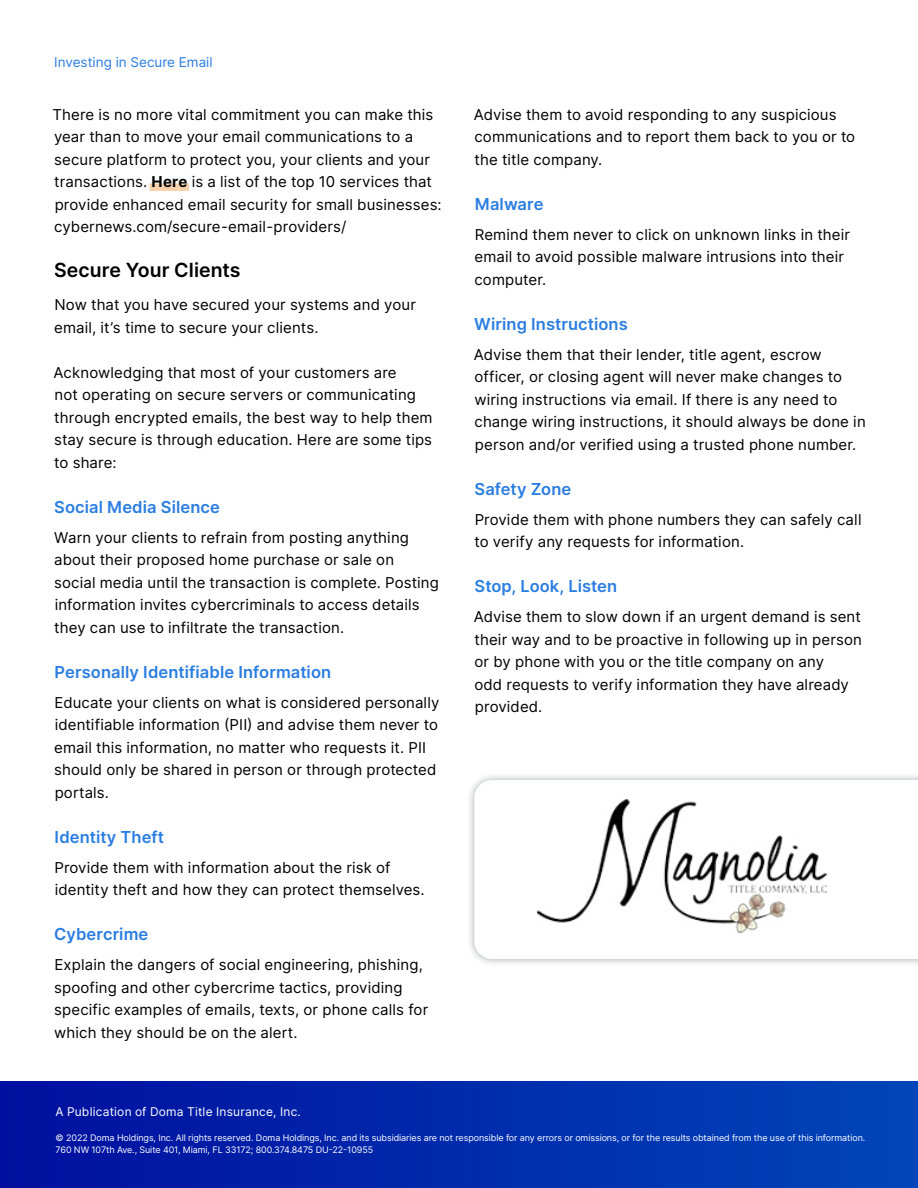
<style>
.page{position:relative;width:918px;height:1188px;background:#fff}
.page>*{position:absolute;margin:0;border:0;box-sizing:border-box;transform-origin:0 0}
.t1{font:600 19.5px "Inter";color:#000}
.t2{font:600 16.5px "Inter";letter-spacing:.005em;color:#2a7de1}
.t3{font:15px/22.5px "Inter";letter-spacing:.01em;color:#000}
.t4{font:13.5px "Inter";color:#2a7de1}
.t5{font:12px "Inter";letter-spacing:.02em;color:#fff}
.t6{font:9px/12px "Inter";letter-spacing:-.01em;color:#fff}
.s1{font-weight:700}
</style>
<div class="page">
<div style="left:466px;top:772px;width:452px;height:195px;background:#101820;opacity:.37"></div>
<svg style="left:474px;top:780px;width:444px;height:179px"></svg>
<div style="left:150px;top:183px;width:39px;height:8px;background:#f7d1ab"></div>
<div style="left:0;top:1081px;width:918px;height:107px;background:linear-gradient(to right,#000f9f,#0045b9)"></div>
<img style="left:537px;top:799px;width:290px;height:134px">
<p class="t4" style="left:54px;top:52px;width:160px">Investing in Secure Email</p>
<p class="t3" style="left:52px;top:103px;width:391px">There is no more vital commitment you can make this year than to move your email communications to a secure platform to protect you, your clients and your transactions. <span class="s1">Here</span> is a list of the top 10 services that provide enhanced email security for small businesses: cybernews.com/secure-email-providers/</p>
<h1 class="t1" style="left:54px;top:256px;width:188px">Secure Your Clients</h1>
<p class="t3" style="left:54px;top:293px;width:363px">Now that you have secured your systems and your email, it’s time to secure your clients.</p>
<p class="t3" style="left:53px;top:361px;width:381px">Acknowledging that most of your customers are<br>not operating on secure servers or communicating through encrypted emails, the best way to help them stay secure is through education. Here are some tips to share:</p>
<p class="t2" style="left:54px;top:495px;width:167px">Social Media Silence</p>
<p class="t3" style="left:54px;top:526px;width:386px">Warn your clients to refrain from posting anything about their proposed home purchase or sale on social media until the transaction is complete. Posting information invites cybercriminals to access details they can use to infiltrate the transaction.</p>
<p class="t2" style="left:55px;top:660px;width:278px">Personally Identifiable Information</p>
<p class="t3" style="left:54px;top:691px;width:387px">Educate your clients on what is considered personally identifiable information (PII) and advise them never to email this information, no matter who requests it. PII should only be shared in person or through protected portals.</p>
<p class="t2" style="left:55px;top:825px;width:111px">Identity Theft</p>
<p class="t3" style="left:54px;top:856px;width:372px">Provide them with information about the risk of identity theft and how they can protect themselves.</p>
<p class="t2" style="left:54px;top:922px;width:96px">Cybercrime</p>
<p class="t3" style="left:54px;top:953px;width:376px">Explain the dangers of social engineering, phishing, spoofing and other cybercrime tactics, providing specific examples of emails, texts, or phone calls for which they should be on the alert.</p>
<p class="t3" style="left:474px;top:102px;width:383px">Advise them to avoid responding to any suspicious communications and to report them back to you or to the title company.</p>
<p class="t2" style="left:475px;top:192px;width:70px">Malware</p>
<p class="t3" style="left:474px;top:222px;width:377px">Remind them never to click on unknown links in their email to avoid possible malware intrusions into their computer.</p>
<p class="t2" style="left:474px;top:312px;width:155px">Wiring Instructions</p>
<p class="t3" style="left:474px;top:342px;width:394px">Advise them that their lender, title agent, escrow officer, or closing agent will never make changes to wiring instructions via email. If there is any need to change wiring instructions, it should always be done in person and/or verified using a trusted phone number.</p>
<p class="t2" style="left:475px;top:477px;width:98px">Safety Zone</p>
<p class="t3" style="left:475px;top:507px;width:389px">Provide them with phone numbers they can safely call to verify any requests for information.</p>
<p class="t2" style="left:475px;top:574px;width:144px">Stop, Look, Listen</p>
<p class="t3" style="left:474px;top:605px;width:390px">Advise them to slow down if an urgent demand is sent their way and to be proactive in following up in person or by phone with you or the title company on any<br>odd requests to verify information they have already provided.</p>
<p class="t5" style="left:56px;top:1103px;width:247px">A Publication of Doma Title Insurance, Inc.</p>
<p class="t6" style="left:56px;top:1132px;width:811px">© 2022 Doma Holdings, Inc. All rights reserved. Doma Holdings, Inc. and its subsidiaries are not responsible for any errors or omissions, or for the results obtained from the use of this information.<br>760 NW 107th Ave., Suite 401, Miami, FL 33172; 800.374.8475 DU-22-10955</p>
</div>
